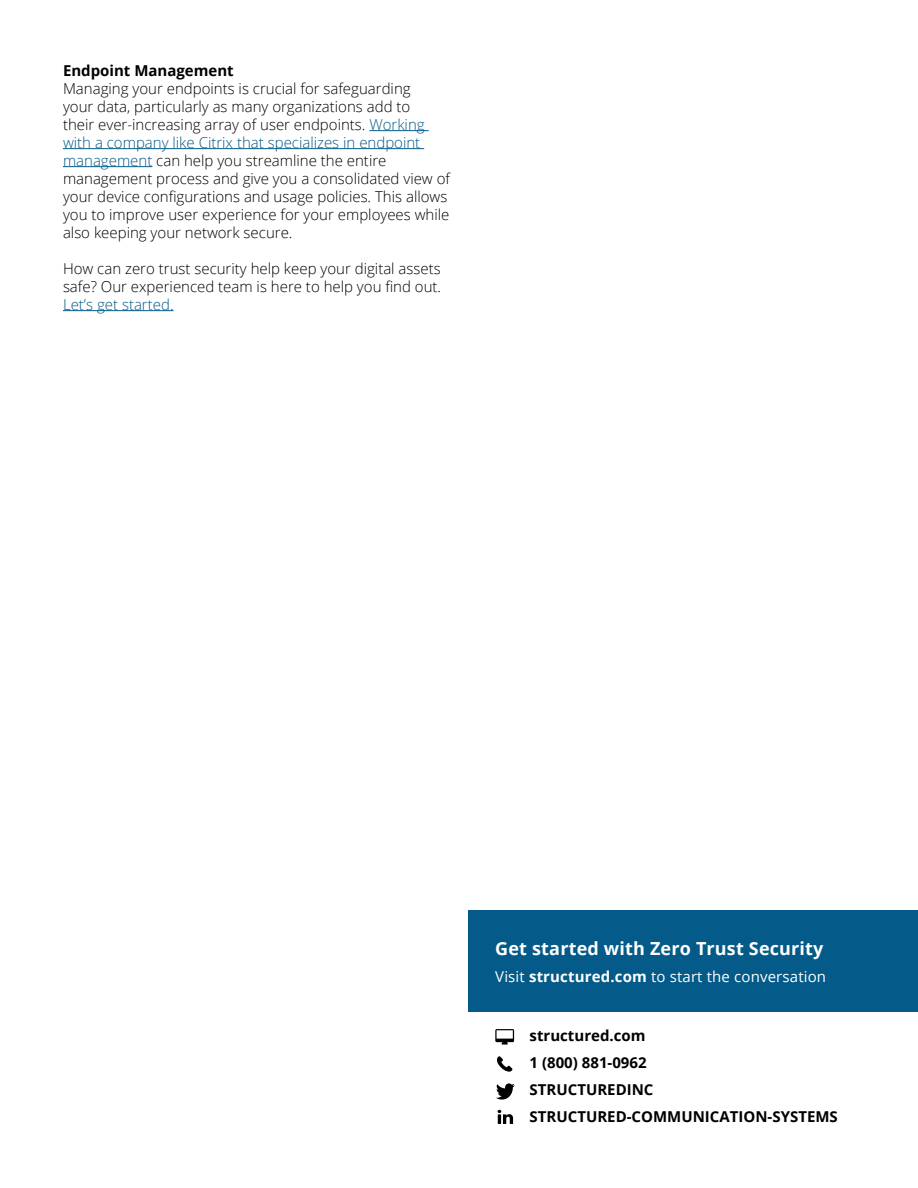
<style>
.page{position:relative;width:918px;height:1188px;background:#fff}
.page>*{position:absolute;margin:0;border:0;box-sizing:border-box;transform-origin:0 0}
.t1{font:700 18px "Open Sans";letter-spacing:.01em;color:#fff}
.t2{font:300 15px/18px "Open Sans";color:#000}
.t3{font:700 15px/27px "Open Sans";color:#000}
.t4{font:15px "Open Sans";letter-spacing:.01em;color:#fff}
.t5{font:300 15px "Open Sans";color:#045a88}
.s1{color:#045a88}
.s2{font-weight:700}
</style>
<div class="page">
<hr style="left:369px;top:130px;width:60px;height:1px;background:#045a88">
<hr style="left:63px;top:148px;width:361px;height:1px;background:#045a88">
<hr style="left:63px;top:166px;width:89px;height:1px;background:#045a88">
<hr style="left:63px;top:310px;width:111px;height:1px;background:#045a88">
<div style="left:468px;top:910px;width:450px;height:102px;background:#045a88"></div>
<svg style="left:496px;top:1083px;width:19px;height:17px"></svg>
<svg style="left:498px;top:1110px;width:15px;height:14px"></svg>
<svg style="left:497px;top:1056px;width:16px;height:16px"></svg>
<svg style="left:495px;top:1029px;width:19px;height:16px"></svg>
<p class="t3" style="left:63px;top:56px;width:172px">Endpoint Management</p>
<p class="t2" style="left:63px;top:79px;width:389px">Managing your endpoints is crucial for safeguarding<br>your data, particularly as many organizations add to<br>their ever-increasing array of user endpoints. <span class="s1">Working with a company like Citrix that specializes in endpoint management</span> can help you streamline the entire management process and give you a consolidated view of your device configurations and usage policies. This allows you to improve user experience for your employees while also keeping your network secure.</p>
<p class="t2" style="left:63px;top:259px;width:380px">How can zero trust security help keep your digital assets safe? Our experienced team is here to help you find out.</p>
<p class="t5" style="left:63px;top:294px;width:112px">Let’s get started.</p>
<p class="t1" style="left:495px;top:935px;width:330px">Get started with Zero Trust Security</p>
<p class="t4" style="left:495px;top:966px;width:332px">Visit <span class="s2">structured.com</span> to start the conversation</p>
<p class="t3" style="left:530px;top:1021px;width:310px">structured.com<br>1 (800) 881-0962<br>STRUCTUREDINC<br>STRUCTURED-COMMUNICATION-SYSTEMS</p>
</div>
